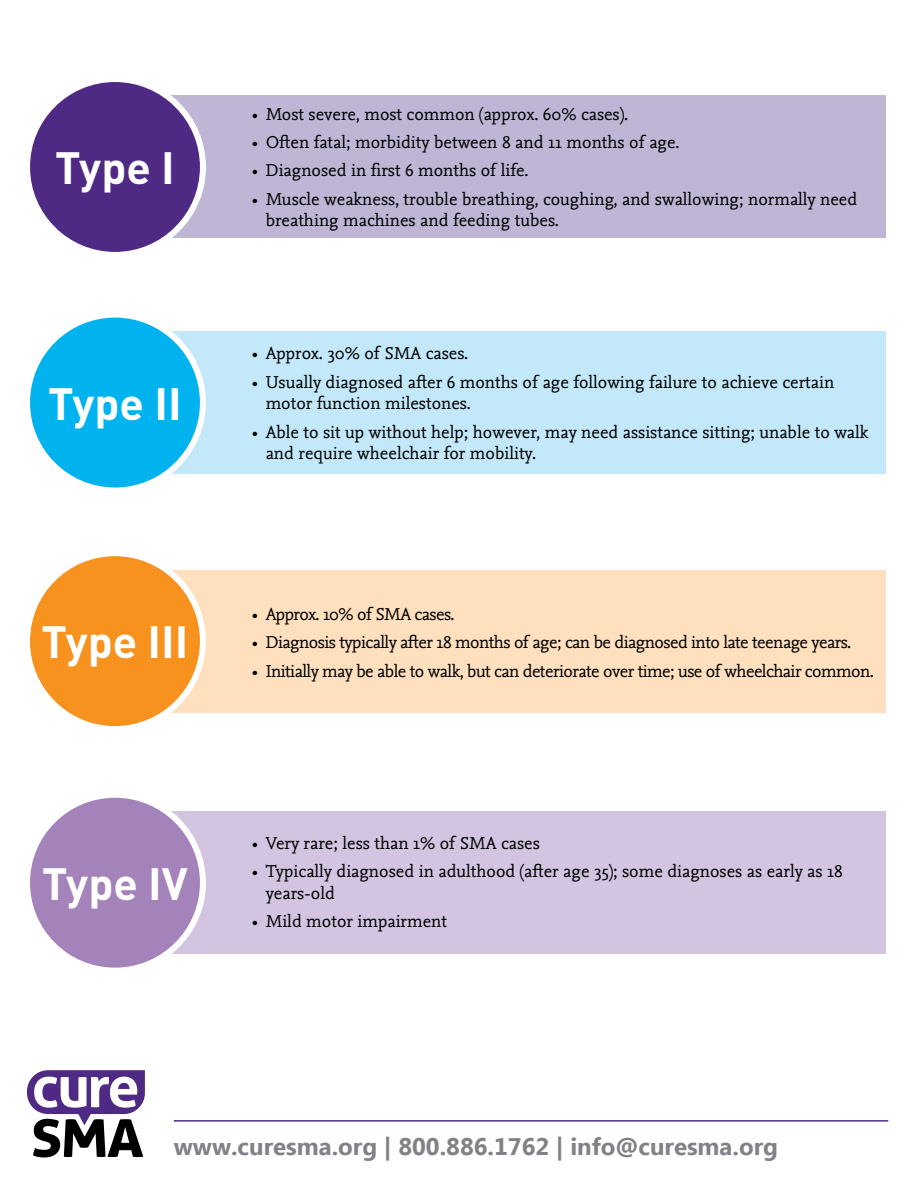
<style>
.page{position:relative;width:918px;height:1188px;background:#fff}
.page>*{position:absolute;margin:0;border:0;box-sizing:border-box;transform-origin:0 0}
.t1{font:700 44.7px "DINOT";color:#fff}
.t2{font:700 24px "Ebrima";color:#808285}
.t3{font:18px/21.6px "Nexus Mix OT";color:#000}
.t4{font:18px "Nexus Mix OT";letter-spacing:-.03em;color:#000}
</style>
<div class="page">
<div style="left:129px;top:95px;width:757px;height:143px;background:#bfb6d6"></div>
<div style="left:129px;top:331px;width:757px;height:143px;background:#c2e8fa"></div>
<div style="left:129px;top:570px;width:757px;height:142px;background:#fee0bf"></div>
<div style="left:129px;top:811px;width:757px;height:143px;background:#d3c4e1"></div>
<div style="left:27px;top:79px;width:176px;height:176px;background:#4f2a84;border-radius:50%"></div>
<div style="left:24px;top:76px;width:182px;height:182px;border:6px solid #fff;border-radius:50%"></div>
<div style="left:27px;top:315px;width:176px;height:176px;background:#00b3ef;border-radius:50%"></div>
<div style="left:24px;top:312px;width:182px;height:182px;border:6px solid #fff;border-radius:50%"></div>
<div style="left:27px;top:553px;width:176px;height:176px;background:#f7921e;border-radius:50%"></div>
<div style="left:24px;top:550px;width:182px;height:182px;border:6px solid #fff;border-radius:50%"></div>
<div style="left:27px;top:795px;width:176px;height:176px;background:#a483bb;border-radius:50%"></div>
<div style="left:24px;top:792px;width:182px;height:182px;border:6px solid #fff;border-radius:50%"></div>
<hr style="left:174px;top:1120px;width:714px;height:2px;background:#4f2a84">
<svg style="left:27px;top:1070px;width:118px;height:87px"></svg>
<h1 class="t1" style="left:55px;top:139px;width:121px">Type I</h1>
<h1 class="t1" style="left:48px;top:374px;width:135px">Type II</h1>
<h1 class="t1" style="left:42px;top:613px;width:148px">Type III</h1>
<h1 class="t1" style="left:42px;top:854px;width:147px">Type IV</h1>
<p class="t3" style="left:252px;top:104px;width:378px">• Most severe, most common (approx. 60% cases).</p>
<p class="t3" style="left:252px;top:132px;width:429px">• Often fatal; morbidity between 8 and 11 months of age.</p>
<p class="t3" style="left:252px;top:160px;width:278px">• Diagnosed in first 6 months of life.</p>
<p class="t3" style="left:266px;top:189px;width:593px;text-indent:-14px">• Muscle weakness, trouble breathing, coughing, and swallowing; normally need breathing machines and feeding tubes.</p>
<p class="t3" style="left:252px;top:343px;width:218px">• Approx. 30% of SMA cases.</p>
<p class="t3" style="left:266px;top:372px;width:570px;text-indent:-14px">• Usually diagnosed after 6 months of age following failure to achieve certain motor function milestones.</p>
<p class="t3" style="left:266px;top:422px;width:604px;text-indent:-14px">• Able to sit up without help; however, may need assistance sitting; unable to walk and require wheelchair for mobility.</p>
<p class="t4" style="left:252px;top:604px;width:204px">• Approx. 10% of SMA cases.</p>
<p class="t4" style="left:252px;top:632px;width:601px">• Diagnosis typically after 18 months of age; can be diagnosed into late teenage years.</p>
<p class="t4" style="left:252px;top:661px;width:623px">• Initially may be able to walk, but can deteriorate over time; use of wheelchair common.</p>
<p class="t3" style="left:252px;top:833px;width:289px">• Very rare; less than 1% of SMA cases</p>
<p class="t3" style="left:266px;top:861px;width:579px;text-indent:-14px">• Typically diagnosed in adulthood (after age 35); some diagnoses as early as 18 years-old</p>
<p class="t3" style="left:252px;top:911px;width:197px">• Mild motor impairment</p>
<h2 class="t2" style="left:174px;top:1129px;width:606px">www.curesma.org | 800.886.1762 | info@curesma.org</h2>
</div>
